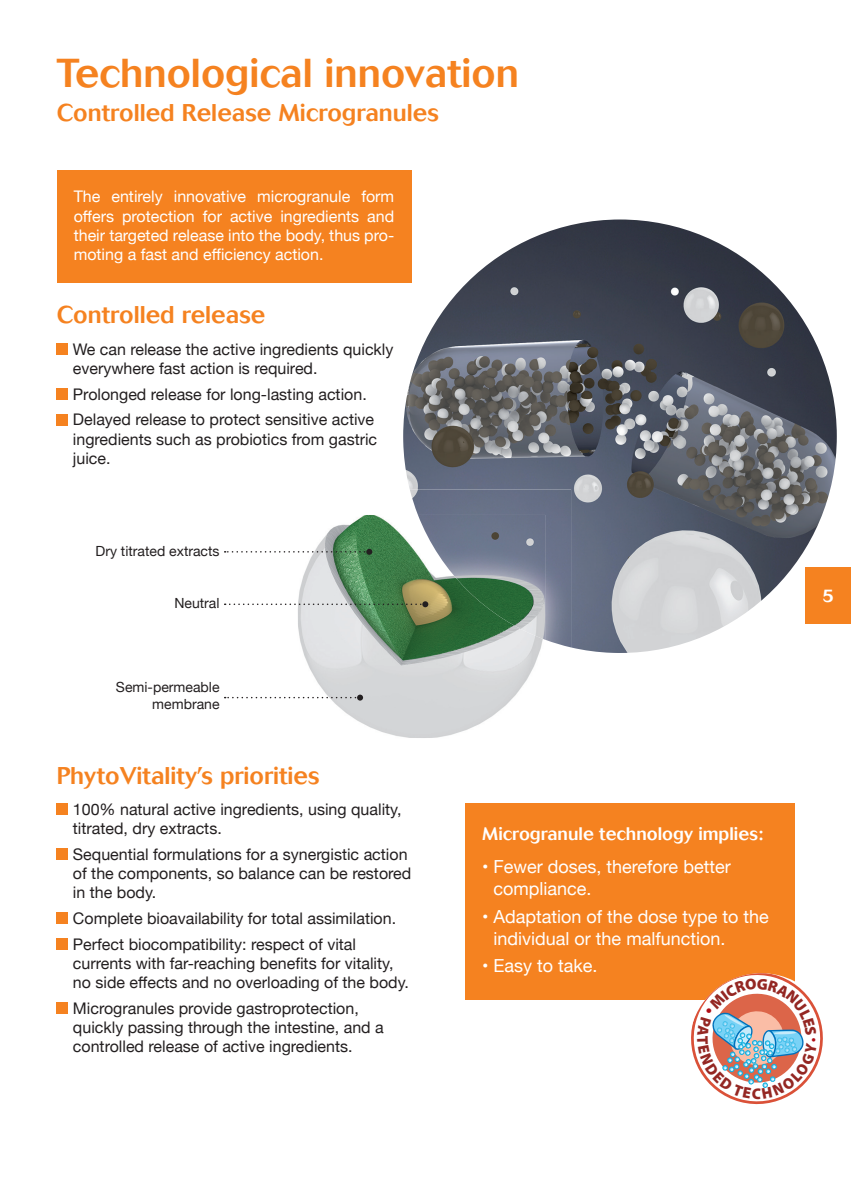
<style>
.page{position:relative;width:851px;height:1191px;background:#fff}
.page>*{position:absolute;margin:0;border:0;box-sizing:border-box;transform-origin:0 0}
.t1{font:500 40px "Cosmos";color:#f58220}
.t2{font:500 24px "Cosmos";color:#f58220}
.t3{font:18px/22px "Helvetica Neue";color:#fff}
.t4{font:500 18px "Cosmos";color:#fff}
.t5{font:16px/19.2px "Helvetica Neue";color:#231f20}
.t6{font:16px/19.2px "Helvetica Neue";color:#fff;text-align:justify}
.t7{font:14px/16.8px "Helvetica Neue";color:#231f20;text-align:right}
</style>
<div class="page">
<div style="left:805px;top:567px;width:45px;height:57px;background:#f58220"></div>
<div style="left:57px;top:343px;width:11px;height:12px;background:#f58220"></div>
<div style="left:57px;top:388px;width:11px;height:11px;background:#f58220"></div>
<div style="left:57px;top:414px;width:11px;height:11px;background:#f58220"></div>
<div style="left:57px;top:803px;width:11px;height:12px;background:#f58220"></div>
<div style="left:57px;top:848px;width:11px;height:12px;background:#f58220"></div>
<div style="left:57px;top:912px;width:11px;height:12px;background:#f58220"></div>
<div style="left:57px;top:938px;width:11px;height:11px;background:#f58220"></div>
<div style="left:57px;top:1002px;width:11px;height:11px;background:#f58220"></div>
<img style="left:403px;top:219px;width:433px;height:434px">
<img style="left:409px;top:489px;width:162px;height:158px">
<img style="left:298px;top:515px;width:247px;height:223px">
<img style="left:418px;top:515px;width:127px;height:124px">
<svg style="left:225px;top:694px;width:138px;height:6px"></svg>
<svg style="left:225px;top:601px;width:203px;height:6px"></svg>
<svg style="left:225px;top:549px;width:147px;height:6px"></svg>
<div style="left:57px;top:170px;width:354px;height:113px;background:#f58220"></div>
<div style="left:465px;top:803px;width:329px;height:197px;background:#f58220"></div>
<svg style="left:691px;top:965px;width:132px;height:140px"></svg>
<h1 class="t1" style="left:57px;top:50px;width:464px">Technological innovation</h1>
<h2 class="t2" style="left:57px;top:99px;width:383px">Controlled Release Microgranules</h2>
<p class="t6" style="left:74px;top:188px;width:322px">The entirely innovative microgranule form offers protection for active ingredients and their targeted release into the body, thus pro&shy;moting a fast and efficiency action.</p>
<h2 class="t2" style="left:57px;top:301px;width:210px">Controlled release</h2>
<p class="t5" style="left:73px;top:340px;width:322px">We can release the active ingredients quickly everywhere fast action is required.</p>
<p class="t5" style="left:73px;top:382px;width:303px;line-height:25.6px">Prolonged release for long-lasting action.<br>Delayed release to protect sensitive active</p>
<p class="t5" style="left:73px;top:430px;width:306px">ingredients such as probiotics from gastric juice.</p>
<p class="t7" style="left:95px;top:543px;width:125px">Dry titrated extracts</p>
<p class="t7" style="left:174px;top:595px;width:47px">Neutral</p>
<p class="t7" style="left:116px;top:680px;width:105px">Semi-permeable membrane</p>
<h2 class="t2" style="left:57px;top:761px;width:264px">PhytoVitality’s priorities</h2>
<p class="t5" style="left:73px;top:800px;width:330px">100% natural active ingredients, using quality, titrated, dry extracts.</p>
<p class="t5" style="left:73px;top:845px;width:340px">Sequential formulations for a synergistic action of the components, so balance can be restored in the body.</p>
<p class="t5" style="left:73px;top:906px;width:324px;line-height:25.6px">Complete bioavailability for total assimilation.<br>Perfect biocompatibility: respect of vital</p>
<p class="t5" style="left:73px;top:954px;width:337px">currents with far-reaching benefits for vitality, no side effects and no overloading of the body.</p>
<p class="t5" style="left:73px;top:999px;width:312px">Microgranules provide gastroprotection, quickly passing through the intestine, and a controlled release of active ingredients.</p>
<p class="t4" style="left:482px;top:823px;width:282px">Microgranule technology implies:</p>
<p class="t3" style="left:493px;top:856px;width:239px;text-indent:-11px">• Fewer doses, therefore better compliance.</p>
<p class="t3" style="left:493px;top:906px;width:277px;text-indent:-11px">• Adaptation of the dose type to the individual or the malfunction.</p>
<p class="t3" style="left:482px;top:955px;width:117px">• Easy to take.</p>
<p class="t4" style="left:822px;top:586px;width:13px">5</p>
</div>
